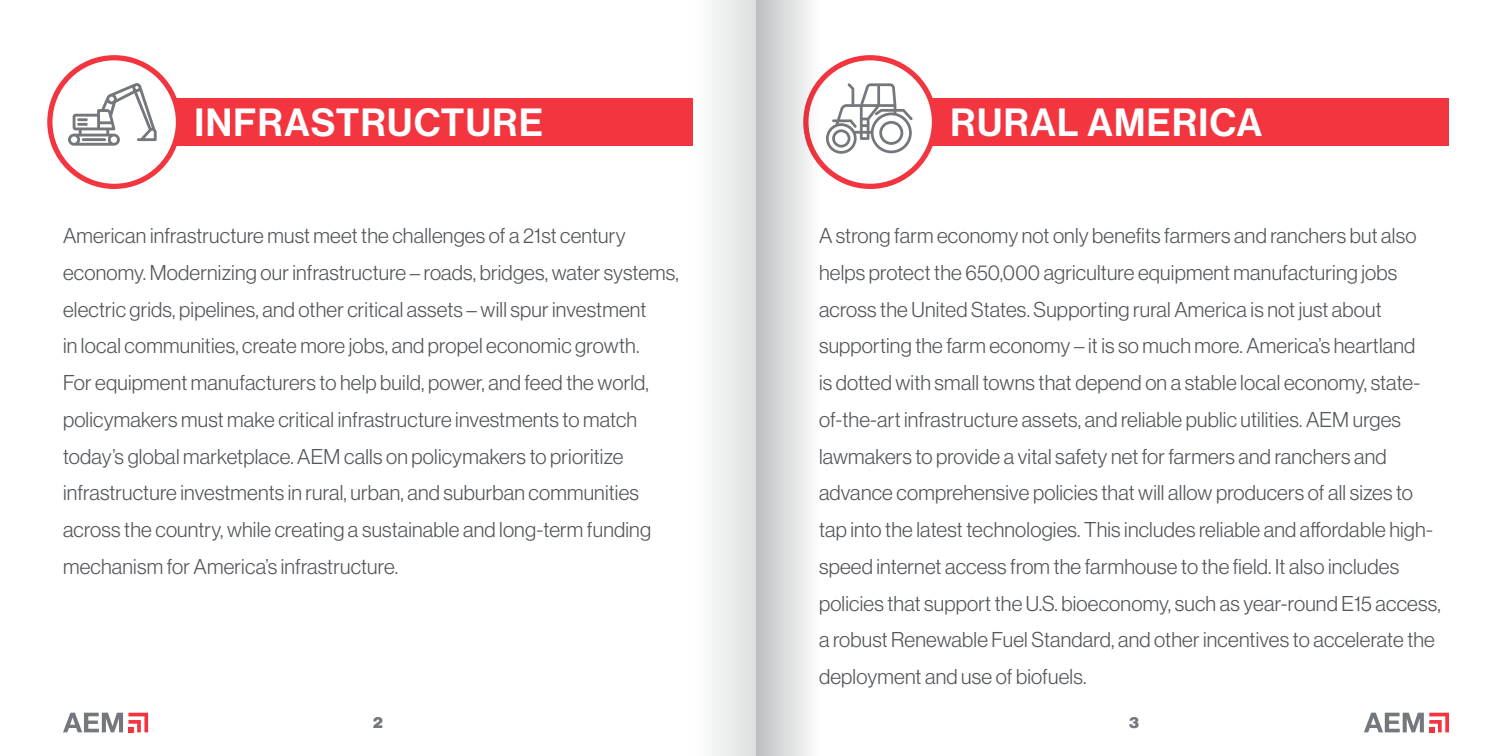
<style>
.page{position:relative;width:1512px;height:756px;background:#fff}
.page>*{position:absolute;margin:0;border:0;box-sizing:border-box;transform-origin:0 0}
.t1{font:38.5px "N Haas Grotesk DS Pro 65 Md";letter-spacing:.035em;color:#fff}
.t2{font:21px/36.8px "N Haas Grotesk DS Pro 45 Lt";letter-spacing:.01em;color:#52555b}
.t3{font:15.75px "N Haas Grotesk DS Pro 95 Blk";color:#74777b}
</style>
<div class="page">
<svg style="left:1364px;top:713px;width:85px;height:19px"></svg>
<svg style="left:63px;top:713px;width:85px;height:19px"></svg>
<div style="left:138px;top:98px;width:555px;height:48px;background:#f33540"></div>
<div style="left:50px;top:58px;width:128px;height:128px;background:#fff;border-radius:50%"></div>
<div style="left:47px;top:55px;width:134px;height:134px;border:5px solid #f33540;border-radius:50%"></div>
<div style="left:894px;top:98px;width:555px;height:48px;background:#f33540"></div>
<div style="left:806px;top:58px;width:128px;height:128px;background:#fff;border-radius:50%"></div>
<div style="left:803px;top:55px;width:134px;height:134px;border:5px solid #f33540;border-radius:50%"></div>
<svg style="left:68px;top:83px;width:89px;height:63px"></svg>
<hr style="left:82px;top:138px;width:24px;height:3px;background:#74777b">
<svg style="left:826px;top:83px;width:87px;height:71px"></svg>
<div style="left:756px;top:0;width:63px;height:756px;background:linear-gradient(to right,#bdc3c4,#fdf7f8)"></div>
<div style="left:693px;top:0;width:63px;height:756px;background:linear-gradient(to right,#feffff,#dde0e0)"></div>
<h1 class="t1" style="left:194px;top:101px;width:350px">INFRASTRUCTURE</h1>
<h1 class="t1" style="left:950px;top:101px;width:313px">RURAL AMERICA</h1>
<p class="t2" style="left:63px;top:218px;width:617px">American infrastructure must meet the challenges of a 21st century economy. Modernizing our infrastructure – roads, bridges, water systems, electric grids, pipelines, and other critical assets – will spur investment<br>in local communities, create more jobs, and propel economic growth.<br>For equipment manufacturers to help build, power, and feed the world, policymakers must make critical infrastructure investments to match today’s global marketplace. AEM calls on policymakers to prioritize infrastructure investments in rural, urban, and suburban communities across the country, while creating a sustainable and long-term funding mechanism for America’s infrastructure.</p>
<p class="t2" style="left:819px;top:218px;width:623px">A strong farm economy not only benefits farmers and ranchers but also helps protect the 650,000 agriculture equipment manufacturing jobs across the United States. Supporting rural America is not just about supporting the farm economy – it is so much more. America’s heartland<br>is dotted with small towns that depend on a stable local economy, state&shy;of-the-art infrastructure assets, and reliable public utilities. AEM urges lawmakers to provide a vital safety net for farmers and ranchers and advance comprehensive policies that will allow producers of all sizes to tap into the latest technologies. This includes reliable and affordable high&shy;speed internet access from the farmhouse to the field. It also includes policies that support the U.S. bioeconomy, such as year-round E15 access, a robust Renewable Fuel Standard, and other incentives to accelerate the deployment and use of biofuels.</p>
<p class="t3" style="left:373px;top:713px;width:11px">2</p>
<p class="t3" style="left:1129px;top:713px;width:11px">3</p>
</div>
